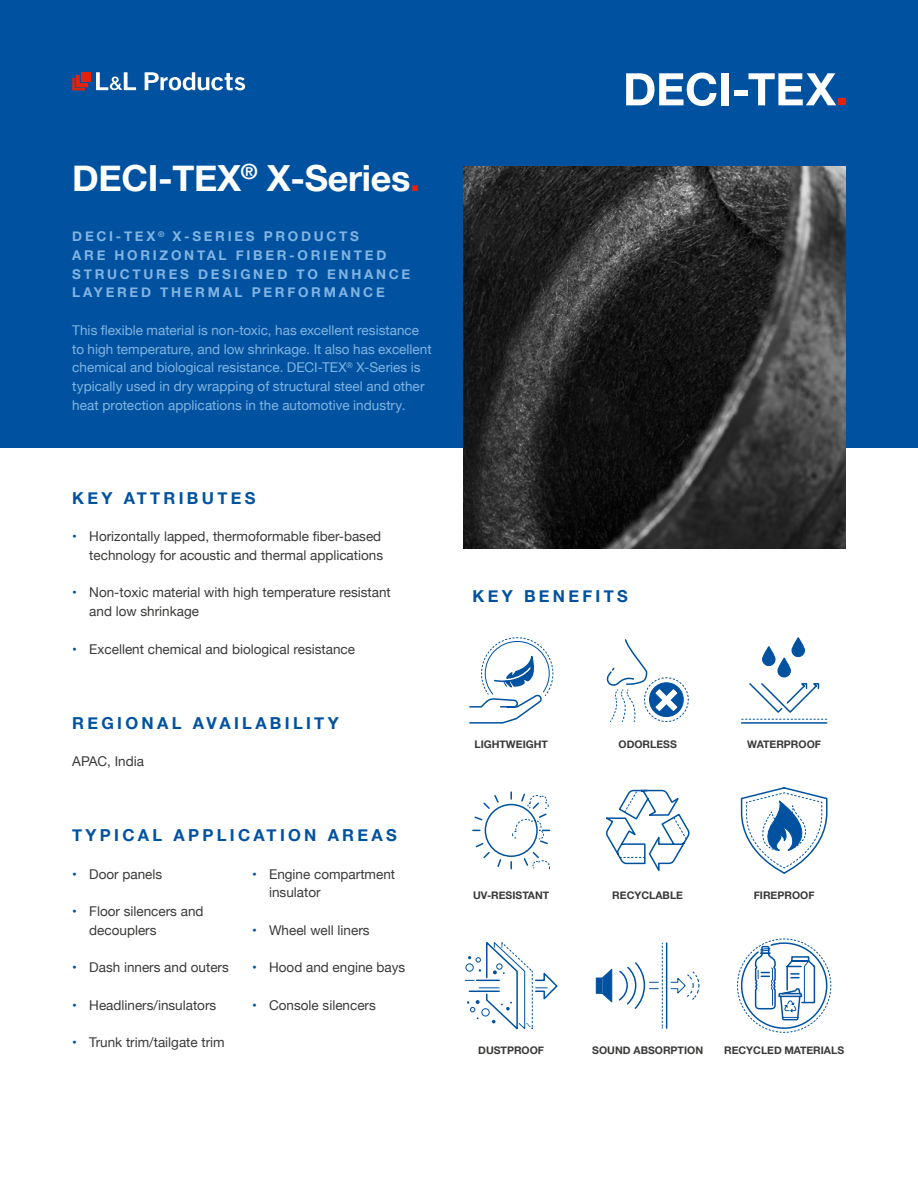
<style>
.page{position:relative;width:918px;height:1188px;background:#fff}
.page>*{position:absolute;margin:0;border:0;box-sizing:border-box;transform-origin:0 0}
.t1{font:700 36px "Helvetica Neue";letter-spacing:-.01em;color:#fff}
.t2{font:700 16.5px "Helvetica Neue";letter-spacing:.2em;color:#0052a0}
.t3{font:13.5px/18.8px "Helvetica Neue";color:#3a3a39}
.t4{font:13.5px/18.8px "Helvetica Neue";letter-spacing:.005em;color:#82b4e2}
.t5{font:700 13.5px/18.8px "Helvetica Neue";letter-spacing:.2em;color:#82b4e2}
.t6{font:700 10.5px "Helvetica Neue";color:#3a3a39}
.s1{color:#e4220a}
.s2{color:#0052a0}
</style>
<div class="page">
<div style="left:0;top:0;width:918px;height:447px;background:#0052a0"></div>
<svg style="left:145px;top:72px;width:100px;height:18px"></svg>
<svg style="left:96px;top:72px;width:40px;height:18px"></svg>
<div style="left:81px;top:72px;width:10px;height:10px;background:#e4220a"></div>
<svg style="left:72px;top:75px;width:16px;height:15px"></svg>
<svg style="left:626px;top:73px;width:91px;height:33px"></svg>
<div style="left:722px;top:73px;width:7px;height:32px;background:#fff"></div>
<div style="left:735px;top:90px;width:13px;height:6px;background:#fff"></div>
<svg style="left:749px;top:73px;width:87px;height:32px"></svg>
<div style="left:839px;top:98px;width:7px;height:7px;background:#e4220a"></div>
<svg style="left:469px;top:637px;width:85px;height:87px"></svg>
<svg style="left:606px;top:639px;width:83px;height:83px"></svg>
<hr style="left:742px;top:722px;width:85px;height:2px;background:#0052a0">
<svg style="left:742px;top:683px;width:85px;height:37px"></svg>
<div style="left:778px;top:658px;width:12px;height:19px;background:#0052a0;border-radius:6px"></div>
<div style="left:778px;top:658px;width:13px;height:19px;border:1px solid #0052a0;border-radius:6px"></div>
<div style="left:763px;top:647px;width:12px;height:19px;background:#0052a0;border-radius:6px"></div>
<div style="left:762px;top:646px;width:13px;height:20px;border:1px solid #0052a0;border-radius:6px"></div>
<div style="left:792px;top:638px;width:12px;height:19px;background:#0052a0;border-radius:6px"></div>
<div style="left:792px;top:637px;width:13px;height:20px;border:1px solid #0052a0;border-radius:6px"></div>
<svg style="left:472px;top:791px;width:79px;height:79px"></svg>
<svg style="left:605px;top:789px;width:85px;height:82px"></svg>
<svg style="left:740px;top:787px;width:88px;height:87px"></svg>
<svg style="left:465px;top:942px;width:93px;height:88px"></svg>
<div style="left:596px;top:978px;width:7px;height:16px;background:#0052a0;border:1px solid #0052a0"></div>
<svg style="left:601px;top:943px;width:99px;height:85px"></svg>
<svg style="left:737px;top:938px;width:95px;height:95px"></svg>
<img style="left:464px;top:166px;width:382px;height:382px">
<h1 class="t1" style="left:72px;top:150px;width:349px">DECI-TEX<sup>®</sup> X-Series<span class="s1">.</span></h1>
<p class="t5" style="left:72px;top:227px;width:339px">DECI-TEX <sup>®</sup> X-SERIES PRODUCTS<br>ARE HORIZONTAL FIBER-ORIENTED<br>STRUCTURES DESIGNED TO ENHANCE<br>LAYERED THERMAL PERFORMANCE</p>
<p class="t4" style="left:72px;top:321px;width:361px">This flexible material is non-toxic, has excellent resistance to high temperature, and low shrinkage. It also has excellent chemical and biological resistance. DECI-TEX<sup>®</sup> X-Series is typically used in dry wrapping of structural steel and other heat protection applications in the automotive industry.</p>
<p class="t2" style="left:72px;top:485px;width:185px">KEY ATTRIBUTES</p>
<p class="t3" style="left:72px;top:528px;width:312px;text-align:right"><span class="s2">•</span> Horizontally lapped, thermoformable fiber-based technology for acoustic and thermal applications</p>
<p class="t3" style="left:89px;top:584px;width:303px;text-indent:-17px"><span class="s2">•</span> Non-toxic material with high temperature resistant and low shrinkage</p>
<p class="t3" style="left:72px;top:640px;width:284px"><span class="s2">•</span> Excellent chemical and biological resistance</p>
<p class="t2" style="left:72px;top:710px;width:268px">REGIONAL AVAILABILITY</p>
<p class="t3" style="left:72px;top:753px;width:73px">APAC, India</p>
<p class="t2" style="left:72px;top:822px;width:326px">TYPICAL APPLICATION AREAS</p>
<p class="t3" style="left:72px;top:865px;width:92px"><span class="s2">•</span> Door panels</p>
<p class="t3" style="left:89px;top:903px;width:116px;text-indent:-17px"><span class="s2">•</span> Floor silencers and decouplers</p>
<p class="t3" style="left:72px;top:959px;width:158px"><span class="s2">•</span> Dash inners and outers</p>
<p class="t3" style="left:72px;top:996px;width:146px"><span class="s2">•</span> Headliners/insulators</p>
<p class="t3" style="left:72px;top:1034px;width:154px"><span class="s2">•</span> Trunk trim/tailgate trim</p>
<p class="t3" style="left:269px;top:865px;width:128px;text-indent:-17px"><span class="s2">•</span> Engine compartment insulator</p>
<p class="t3" style="left:252px;top:921px;width:119px"><span class="s2">•</span> Wheel well liners</p>
<p class="t3" style="left:252px;top:959px;width:155px"><span class="s2">•</span> Hood and engine bays</p>
<p class="t3" style="left:252px;top:996px;width:125px"><span class="s2">•</span> Console silencers</p>
<p class="t2" style="left:473px;top:583px;width:157px">KEY BENEFITS</p>
<p class="t6" style="left:474px;top:736px;width:75px">LIGHTWEIGHT</p>
<p class="t6" style="left:619px;top:736px;width:60px">ODORLESS</p>
<p class="t6" style="left:747px;top:736px;width:75px">WATERPROOF</p>
<p class="t6" style="left:473px;top:887px;width:78px">UV-RESISTANT</p>
<p class="t6" style="left:612px;top:887px;width:72px">RECYCLABLE</p>
<p class="t6" style="left:754px;top:887px;width:62px">FIREPROOF</p>
<p class="t6" style="left:478px;top:1042px;width:67px">DUSTPROOF</p>
<p class="t6" style="left:592px;top:1042px;width:112px">SOUND ABSORPTION</p>
<p class="t6" style="left:724px;top:1042px;width:122px">RECYCLED MATERIALS</p>
</div>
